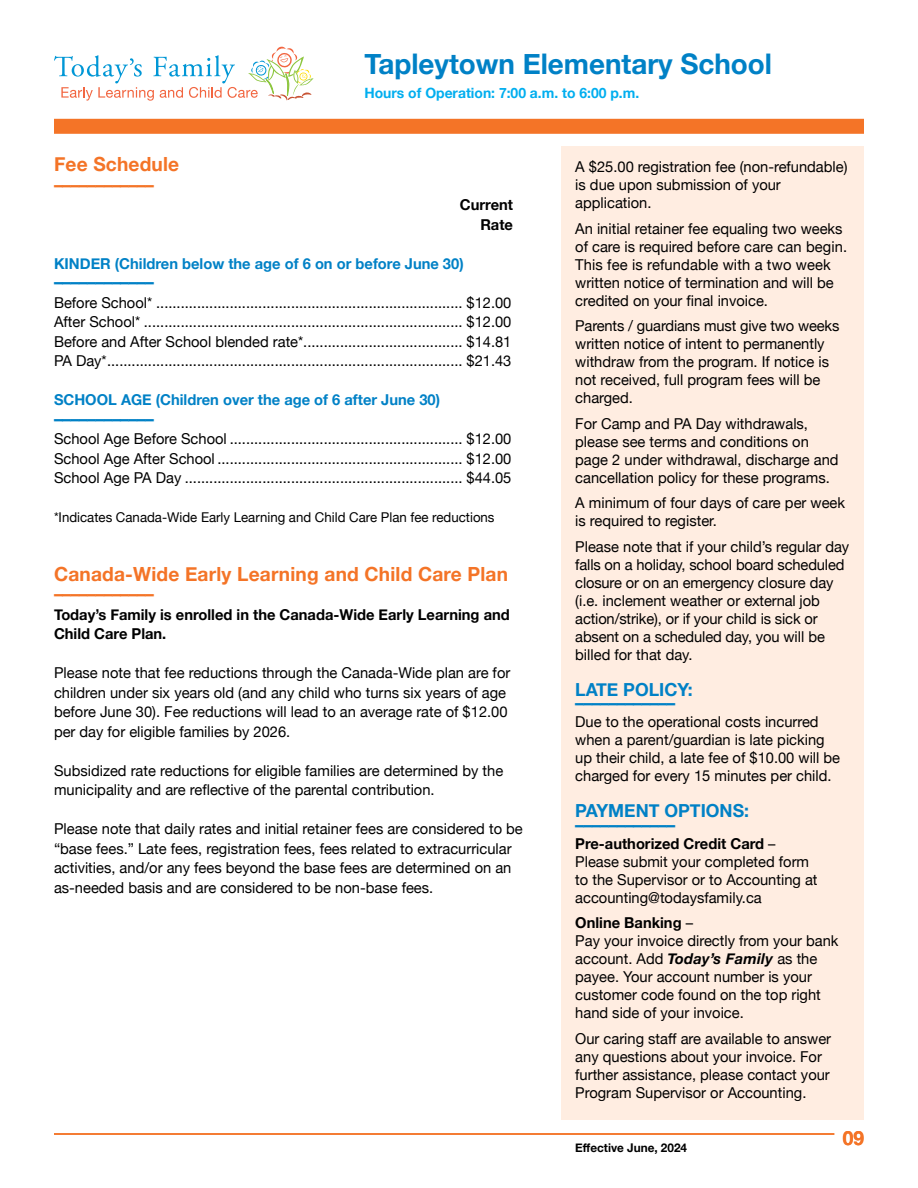
<style>
.page{position:relative;width:918px;height:1188px;background:#fff}
.page>*{position:absolute;margin:0;border:0;box-sizing:border-box;transform-origin:0 0}
.t1{font:700 28.35px "Helvetica Neue";color:#0081c6}
.t2{font:700 19.5px "Helvetica Neue";letter-spacing:.01em;color:#f47427}
.t3{font:700 18px/13.5px "Helvetica Neue";color:#0081c6}
.t4{font:700 18px "Helvetica Neue";color:#f47427}
.t5{font:15px/18px "Helvetica Neue";color:#000}
.t6{font:700 15px "Helvetica Neue";color:#0081c6}
.t7{font:700 15px/19.5px "Helvetica Neue";color:#000;text-align:right}
.t8{font:700 14.25px "Helvetica Neue";color:#00aeef}
.t9{font:13.5px "Helvetica Neue";color:#000}
.t10{font:700 12px "Helvetica Neue";color:#000}
.s1{font-weight:700}
.s2{font-weight:700;font-style:italic}
</style>
<div class="page">
<hr style="left:54px;top:1133px;width:780px;height:2px;background:#f47427">
<div style="left:54px;top:119px;width:810px;height:15px;background:#f47427"></div>
<svg style="left:54px;top:47px;width:260px;height:54px"></svg>
<div style="left:562px;top:146px;width:302px;height:974px;background:#ffede1"></div>
<h1 class="t1" style="left:364px;top:42px;width:409px">Tapleytown Elementary School</h1>
<p class="t8" style="left:364px;top:82px;width:276px">Hours of Operation: 7:00 a.m. to 6:00 p.m.</p>
<h2 class="t2" style="left:54px;top:149px;width:127px">Fee Schedule</h2>
<p class="t4" style="left:54px;top:170px;width:102px">––––––––––––</p>
<p class="t7" style="left:460px;top:196px;width:55px">Current<br>Rate</p>
<p class="t6" style="left:54px;top:252px;width:411px">KINDER (Children below the age of 6 on or before June 30)</p>
<p class="t3" style="left:54px;top:276px;width:102px">––––––––––––</p>
<p class="t5" style="left:54px;top:294px;width:459px;line-height:19.5px;text-align:justify">Before School* ........................................................................... $12.00<br>After School* .............................................................................. $12.00<br>Before and After School blended rate*....................................... $14.81<br>PA Day*....................................................................................... $21.43</p>
<p class="t6" style="left:54px;top:388px;width:388px">SCHOOL AGE (Children over the age of 6 after June 30)</p>
<p class="t3" style="left:54px;top:412px;width:102px">––––––––––––</p>
<p class="t5" style="left:54px;top:430px;width:459px;line-height:19.5px;text-align:justify">School Age Before School ......................................................... $12.00<br>School Age After School ............................................................ $12.00<br>School Age PA Day .................................................................... $44.05</p>
<p class="t9" style="left:54px;top:508px;width:442px">*Indicates Canada-Wide Early Learning and Child Care Plan fee reductions</p>
<h2 class="t2" style="left:54px;top:559px;width:456px">Canada-Wide Early Learning and Child Care Plan</h2>
<p class="t4" style="left:54px;top:580px;width:102px">––––––––––––</p>
<p class="t7" style="left:54px;top:605px;width:457px;text-align:left">Today’s Family is enrolled in the Canada-Wide Early Learning and<br>Child Care Plan.</p>
<p class="t5" style="left:54px;top:664px;width:458px;line-height:19.5px">Please note that fee reductions through the Canada-Wide plan are for children under six years old (and any child who turns six years of age before June 30). Fee reductions will lead to an average rate of $12.00 per day for eligible families by 2026.</p>
<p class="t5" style="left:54px;top:762px;width:451px;line-height:19.5px">Subsidized rate reductions for eligible families are determined by the municipality and are reflective of the parental contribution.</p>
<p class="t5" style="left:54px;top:820px;width:470px;line-height:19.5px">Please note that daily rates and initial retainer fees are considered to be “base fees.” Late fees, registration fees, fees related to extracurricular activities, and/or any fees beyond the base fees are determined on an as-needed basis and are considered to be non-base fees.</p>
<p class="t5" style="left:575px;top:159px;width:274px">A $25.00 registration fee (non-refundable) is due upon submission of your application.</p>
<p class="t5" style="left:575px;top:220px;width:274px">An initial retainer fee equaling two weeks of care is required before care can begin.<br>This fee is refundable with a two week written notice of termination and will be credited on your final invoice.</p>
<p class="t5" style="left:575px;top:318px;width:266px">Parents / guardians must give two weeks written notice of intent to permanently withdraw from the program. If notice is not received, full program fees will be charged.</p>
<p class="t5" style="left:575px;top:415px;width:265px">For Camp and PA Day withdrawals, please see terms and conditions on page 2 under withdrawal, discharge and cancellation policy for these programs.</p>
<p class="t5" style="left:575px;top:495px;width:271px">A minimum of four days of care per week is required to register.</p>
<p class="t5" style="left:575px;top:538px;width:275px">Please note that if your child’s regular day falls on a holiday, school board scheduled closure or on an emergency closure day (i.e. inclement weather or external job action/strike), or if your child is sick or absent on a scheduled day, you will be billed for that day.</p>
<p class="t3" style="left:575px;top:683px;width:119px">LATE POLICY: ––––––––––––</p>
<p class="t5" style="left:575px;top:714px;width:266px">Due to the operational costs incurred when a parent/guardian is late picking up their child, a late fee of $10.00 will be charged for every 15 minutes per child.</p>
<p class="t3" style="left:575px;top:805px;width:175px">PAYMENT OPTIONS: ––––––––––––</p>
<p class="t5" style="left:575px;top:835px;width:244px"><span class="s1">Pre-authorized Credit Card</span> –<br>Please submit your completed form to the Supervisor or to Accounting at accounting@todaysfamily.ca</p>
<p class="t5" style="left:575px;top:915px;width:265px"><span class="s1">Online Banking</span> –<br>Pay your invoice directly from your bank account. Add <span class="s2">Today’s Family</span> as the payee. Your account number is your customer code found on the top right hand side of your invoice.</p>
<p class="t5" style="left:575px;top:1030px;width:257px">Our caring staff are available to answer any questions about your invoice. For further assistance, please contact your Program Supervisor or Accounting.</p>
<p class="t10" style="left:575px;top:1138px;width:113px">Effective June, 2024</p>
<h2 class="t2" style="left:843px;top:1123px;width:23px">09</h2>
</div>
